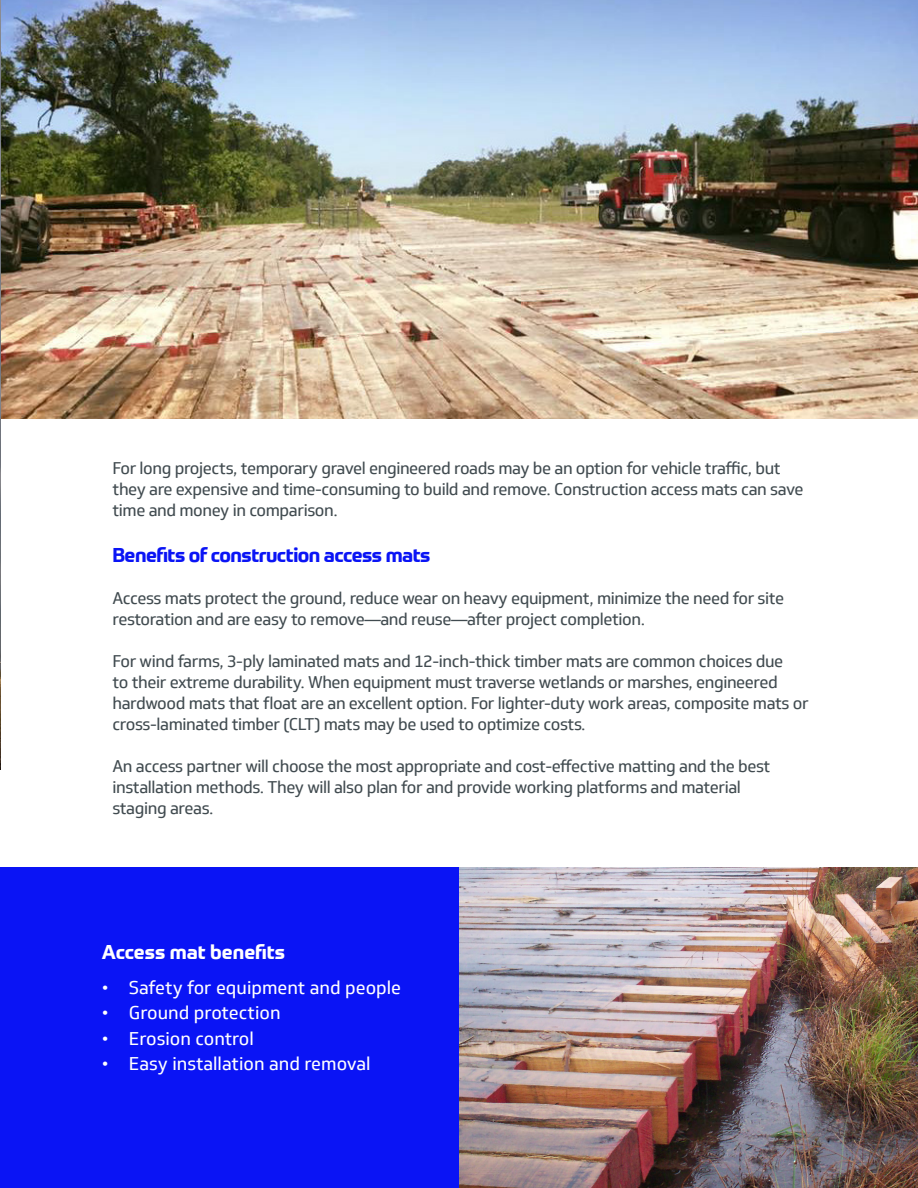
<style>
.page{position:relative;width:918px;height:1188px;background:#fff}
.page>*{position:absolute;margin:0;border:0;box-sizing:border-box;transform-origin:0 0}
.t1{font:700 19.5px "Prometo";letter-spacing:-.025em;color:#0a14f5}
.t2{font:700 19.5px "Prometo";color:#fff}
.t3{font:18px "Soleto";color:#fff}
.t4{font:16.5px/21px "Soleto";letter-spacing:-.025em;color:#414b50}
</style>
<div class="page">
<img style="left:1px;top:0;width:917px;height:419px">
<img style="left:0;top:0;width:1px;height:769px">
<div style="left:0;top:867px;width:918px;height:321px;background:#0a14f5"></div>
<img style="left:459px;top:867px;width:459px;height:321px">
<p class="t4" style="left:112px;top:458px;width:692px">For long projects, temporary gravel engineered roads may be an option for vehicle traffic, but they are expensive and time-consuming to build and remove. Construction access mats can save time and money in comparison.</p>
<p class="t1" style="left:112px;top:543px;width:320px">Benefits of construction access mats</p>
<p class="t4" style="left:112px;top:588px;width:673px">Access mats protect the ground, reduce wear on heavy equipment, minimize the need for site restoration and are easy to remove—and reuse—after project completion.</p>
<p class="t4" style="left:112px;top:651px;width:698px">For wind farms, 3-ply laminated mats and 12-inch-thick timber mats are common choices due<br>to their extreme durability. When equipment must traverse wetlands or marshes, engineered hardwood mats that float are an excellent option. For lighter-duty work areas, composite mats or cross-laminated timber (CLT) mats may be used to optimize costs.</p>
<p class="t4" style="left:112px;top:756px;width:659px">An access partner will choose the most appropriate and cost-effective matting and the best installation methods. They will also plan for and provide working platforms and material staging areas.</p>
<p class="t2" style="left:102px;top:940px;width:185px">Access mat benefits</p>
<p class="t3" style="left:102px;top:977px;width:301px">• Safety for equipment and people</p>
<p class="t3" style="left:102px;top:1002px;width:180px">• Ground protection</p>
<p class="t3" style="left:102px;top:1028px;width:154px">• Erosion control</p>
<p class="t3" style="left:102px;top:1053px;width:270px">• Easy installation and removal</p>
</div>
